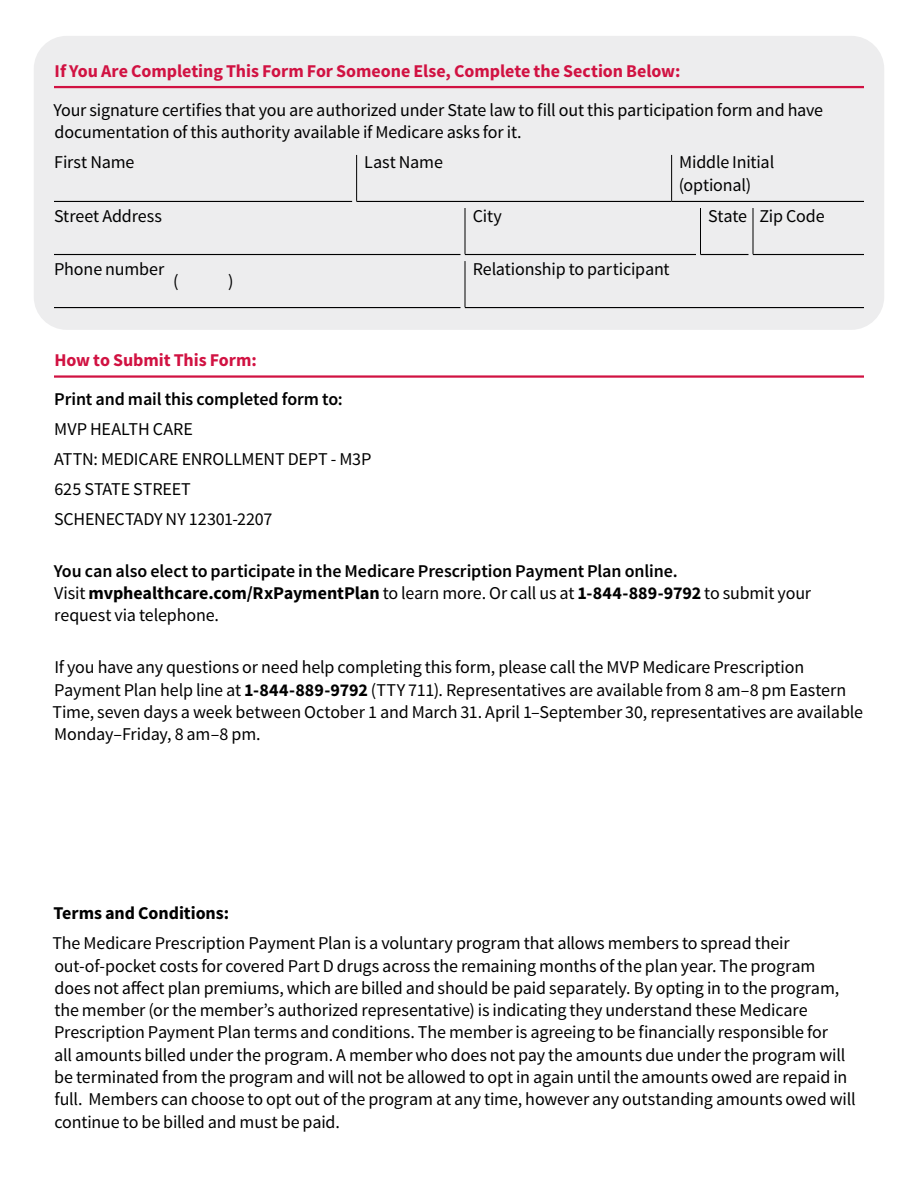
<style>
.page{position:relative;width:918px;height:1188px;background:#fff}
.page>*{position:absolute;margin:0;border:0;box-sizing:border-box;transform-origin:0 0}
.Form_Body{font:18px/22.4px "Source Sans Pro";letter-spacing:-.01em;color:#000}
.Form_Body-2{font:600 18px/22.4px "Source Sans Pro";letter-spacing:-.005em;color:#000}
.Section_Heading{font:700 18px "Source Sans Pro";letter-spacing:-.005em;color:#d11242}
.Form_Body-3{font:700 18px "Source Sans Pro";letter-spacing:-.005em;color:#000}
.s1{font-weight:400}
.s2{font-weight:700}
</style>
<div class="page">
<div style="left:34px;top:36px;width:850px;height:294px;background:#ededee;border-radius:33px"></div>
<hr style="left:54px;top:375px;width:810px;height:3px;background:#d11242">
<svg style="left:54px;top:155px;width:810px;height:46px"></svg>
<hr style="left:356px;top:201px;width:316px;height:1px;background:#000">
<hr style="left:672px;top:201px;width:192px;height:1px;background:#000">
<hr style="left:356px;top:155px;width:1px;height:46px;background:#000">
<hr style="left:54px;top:201px;width:298px;height:1px;background:#000">
<hr style="left:671px;top:155px;width:1px;height:46px;background:#000">
<svg style="left:54px;top:208px;width:810px;height:47px"></svg>
<hr style="left:753px;top:208px;width:1px;height:46px;background:#000">
<hr style="left:753px;top:254px;width:111px;height:1px;background:#000">
<hr style="left:700px;top:208px;width:1px;height:46px;background:#000">
<hr style="left:700px;top:254px;width:48px;height:1px;background:#000">
<hr style="left:465px;top:254px;width:231px;height:1px;background:#000">
<hr style="left:465px;top:208px;width:1px;height:46px;background:#000">
<hr style="left:54px;top:254px;width:406px;height:1px;background:#000">
<hr style="left:465px;top:307px;width:399px;height:1px;background:#000">
<hr style="left:465px;top:261px;width:1px;height:46px;background:#000">
<hr style="left:54px;top:307px;width:406px;height:1px;background:#000">
<hr style="left:54px;top:86px;width:810px;height:2px;background:#d11242">
<p class="Section_Heading" style="left:55px;top:59px;width:627px">If You Are Completing This Form For Someone Else, Complete the Section Below:</p>
<p class="Form_Body" style="left:53px;top:99px;width:771px">Your signature certifies that you are authorized under State law to fill out this participation form and have documentation of this authority available if Medicare asks for it.</p>
<p class="Form_Body" style="left:54px;top:152px;width:82px">First Name</p>
<p class="Form_Body" style="left:364px;top:152px;width:80px">Last Name</p>
<p class="Form_Body" style="left:679px;top:152px;width:97px">Middle Initial (optional)</p>
<p class="Form_Body" style="left:54px;top:205px;width:109px">Street Address</p>
<p class="Form_Body" style="left:473px;top:205px;width:31px">City</p>
<p class="Form_Body" style="left:708px;top:205px;width:41px">State</p>
<p class="Form_Body" style="left:759px;top:205px;width:67px">Zip Code</p>
<p class="Form_Body" style="left:54px;top:258px;width:112px">Phone number</p>
<p class="Form_Body" style="left:173px;top:270px;width:7px">(</p>
<p class="Form_Body" style="left:228px;top:270px;width:7px">)</p>
<p class="Form_Body" style="left:473px;top:258px;width:199px">Relationship to participant</p>
<p class="Section_Heading" style="left:54px;top:349px;width:204px">How to Submit This Form:</p>
<p class="Form_Body-2" style="left:54px;top:389px;width:290px">Print and mail this completed form to:</p>
<p class="Form_Body" style="left:54px;top:418px;width:140px">MVP HEALTH CARE</p>
<p class="Form_Body" style="left:54px;top:448px;width:319px">ATTN: MEDICARE ENROLLMENT DEPT - M3P</p>
<p class="Form_Body" style="left:54px;top:478px;width:138px">625 STATE STREET</p>
<p class="Form_Body" style="left:54px;top:508px;width:220px">SCHENECTADY NY 12301-2207</p>
<p class="Form_Body-2" style="left:54px;top:560px;width:759px">You can also elect to participate in the Medicare Prescription Payment Plan online.<br><span class="s1">Visit</span> <span class="s2">mvphealthcare.com/RxPaymentPlan</span> <span class="s1">to learn more. Or call us at</span> <span class="s2">1-844-889-9792</span> <span class="s1">to submit your request via telephone.</span></p>
<p class="Form_Body" style="left:52px;top:657px;width:812px">If you have any questions or need help completing this form, please call the MVP Medicare Prescription Payment Plan help line at <span class="s2">1-844-889-9792</span> (TTY 711). Representatives are available from 8 am–8 pm Eastern Time, seven days a week between October 1 and March 31. April 1–September 30, representatives are available Monday–Friday, 8 am–8 pm.</p>
<p class="Form_Body-3" style="left:53px;top:902px;width:177px">Terms and Conditions:</p>
<p class="Form_Body" style="left:52px;top:932px;width:805px">The Medicare Prescription Payment Plan is a voluntary program that allows members to spread their out-of-pocket costs for covered Part D drugs across the remaining months of the plan year. The program<br>does not affect plan premiums, which are billed and should be paid separately. By opting in to the program, the member (or the member’s authorized representative) is indicating they understand these Medicare Prescription Payment Plan terms and conditions. The member is agreeing to be financially responsible for<br>all amounts billed under the program. A member who does not pay the amounts due under the program will be terminated from the program and will not be allowed to opt in again until the amounts owed are repaid in full. Members can choose to opt out of the program at any time, however any outstanding amounts owed will continue to be billed and must be paid.</p>
</div>
